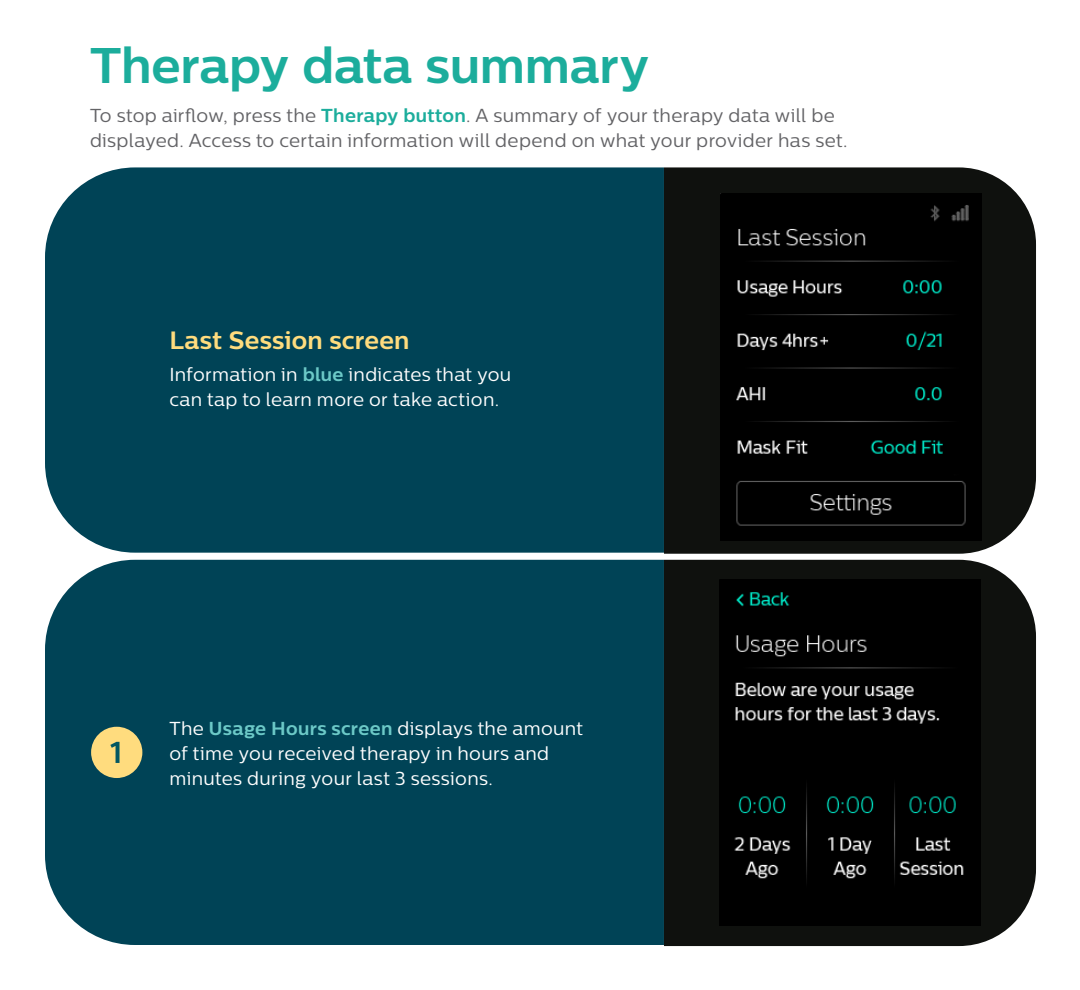
<style>
.page{position:relative;width:1080px;height:990px;background:#fff}
.page>*{position:absolute;margin:0;border:0;box-sizing:border-box;transform-origin:0 0}
._05_Main_Heading_Sma{font:700 50px "Centrale Sans";letter-spacing:-.005em;color:#1cad9c}
._01_Body_Copy{font:700 25px "Centrale Sans";letter-spacing:.005em;color:#ffdc7e}
._01_Body_Copy-2{font:18.75px/25px "Centrale Sans";letter-spacing:.015em;color:#fff}
._01_Body_Copy-3{font:18.75px/25px "Centrale Sans";letter-spacing:.015em;color:#636366}
.s1{font-weight:700;color:#1cad9c}
.s2{font-weight:700;color:#6cc9c7}
</style>
<div class="page">
<div style="left:45px;top:167px;width:619px;height:386px;background:#004356"></div>
<div style="left:45px;top:560px;width:619px;height:385px;background:#004356"></div>
<div style="left:91px;top:727px;width:51px;height:51px;background:#ffdc7e;border-radius:50%"></div>
<svg style="left:110px;top:742px;width:10px;height:21px"></svg>
<svg style="left:664px;top:167px;width:372px;height:387px;fill:#0f110e"></svg>
<img style="left:721px;top:194px;width:260px;height:346px">
<svg style="left:664px;top:560px;width:372px;height:386px;fill:#0f110e"></svg>
<img style="left:720px;top:580px;width:260px;height:345px">
<p class="_05_Main_Heading_Sma" style="left:90px;top:35px;width:561px">Therapy data summary</p>
<p class="_01_Body_Copy-3" style="left:90px;top:102px;width:759px">To stop airflow, press the <span class="s1">Therapy button</span>. A summary of your therapy data will be displayed. Access to certain information will depend on what your provider has set.</p>
<p class="_01_Body_Copy" style="left:169px;top:325px;width:242px">Last Session screen</p>
<p class="_01_Body_Copy-2" style="left:169px;top:362px;width:343px">Information in <span class="s2">blue</span> indicates that you can tap to learn more or take action.</p>
<p class="_01_Body_Copy-2" style="left:169px;top:715px;width:415px">The <span class="s2">Usage Hours screen</span> displays the amount of time you received therapy in hours and minutes during your last 3 sessions.</p>
</div>
